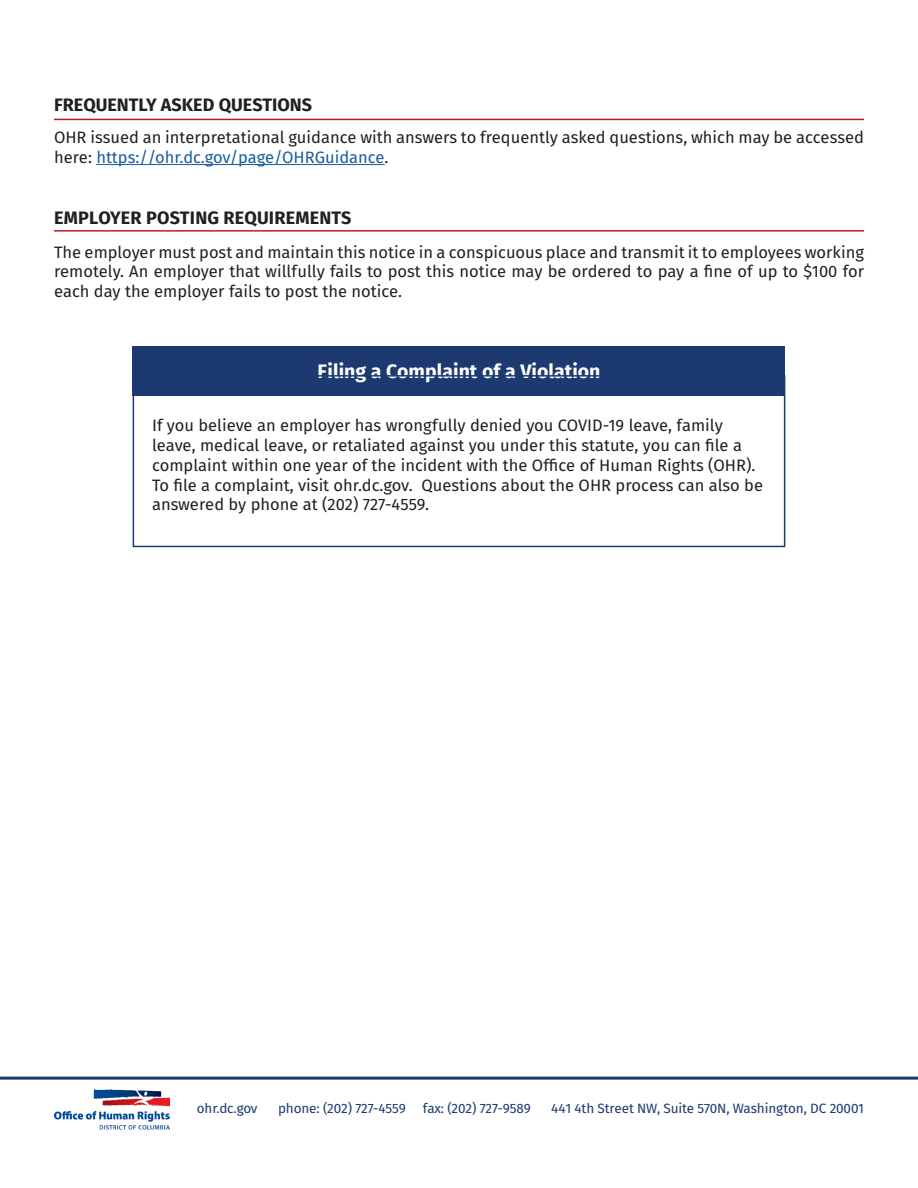
<style>
.page{position:relative;width:918px;height:1188px;background:#fff}
.page>*{position:absolute;margin:0;border:0;box-sizing:border-box;transform-origin:0 0}
.t1{font:700 19.5px "Fira Sans";color:#fff}
.t2{font:700 18px "Fira Sans";color:#231f20}
.t3{font:16.5px/19.8px "Fira Sans";color:#231f20}
.t4{font:13.5px "Fira Sans";letter-spacing:-.01em;color:#1d3a70}
.s1{color:#175d9e}
</style>
<div class="page">
<img style="left:54px;top:1089px;width:116px;height:41px">
<hr style="left:0;top:1077px;width:918px;height:3px;background:#1d3a70">
<div style="left:133px;top:346px;width:652px;height:49px;background:#1d3a70"></div>
<div style="left:133px;top:375px;width:652px;height:172px;border:2px solid #1d3a70"></div>
<hr style="left:54px;top:230px;width:810px;height:2px;background:#b81f24">
<hr style="left:96px;top:164px;width:289px;height:1px;background:#175d9e">
<hr style="left:54px;top:119px;width:810px;height:1px;background:#b81f24">
<p class="t2" style="left:54px;top:92px;width:260px">FREQUENTLY ASKED QUESTIONS</p>
<p class="t3" style="left:54px;top:127px;width:812px">OHR issued an interpretational guidance with answers to frequently asked questions, which may be accessed here: <span class="s1">https://ohr.dc.gov/page/OHRGuidance</span>.</p>
<p class="t2" style="left:54px;top:205px;width:299px">EMPLOYER POSTING REQUIREMENTS</p>
<p class="t3" style="left:54px;top:242px;width:812px;text-align:justify">The employer must post and maintain this notice in a conspicuous place and transmit it to employees working remotely. An employer that willfully fails to post this notice may be ordered to pay a fine of up to $100 for each day the employer fails to post the notice.</p>
<p class="t1" style="left:317px;top:358px;width:285px">Filing a Complaint of a Violation</p>
<p class="t3" style="left:152px;top:416px;width:613px">If you believe an employer has wrongfully denied you COVID-19 leave, family leave, medical leave, or retaliated against you under this statute, you can file a complaint within one year of the incident with the Office of Human Rights (OHR).<br>To file a complaint, visit ohr.dc.gov. Questions about the OHR process can also be answered by phone at (202) 727-4559.</p>
<p class="t4" style="left:197px;top:1099px;width:62px">ohr.dc.gov</p>
<p class="t4" style="left:278px;top:1099px;width:129px">phone: (202) 727-4559</p>
<p class="t4" style="left:423px;top:1099px;width:109px">fax: (202) 727-9589</p>
<p class="t4" style="left:551px;top:1099px;width:314px">441 4th Street NW, Suite 570N, Washington, DC 20001</p>
</div>
